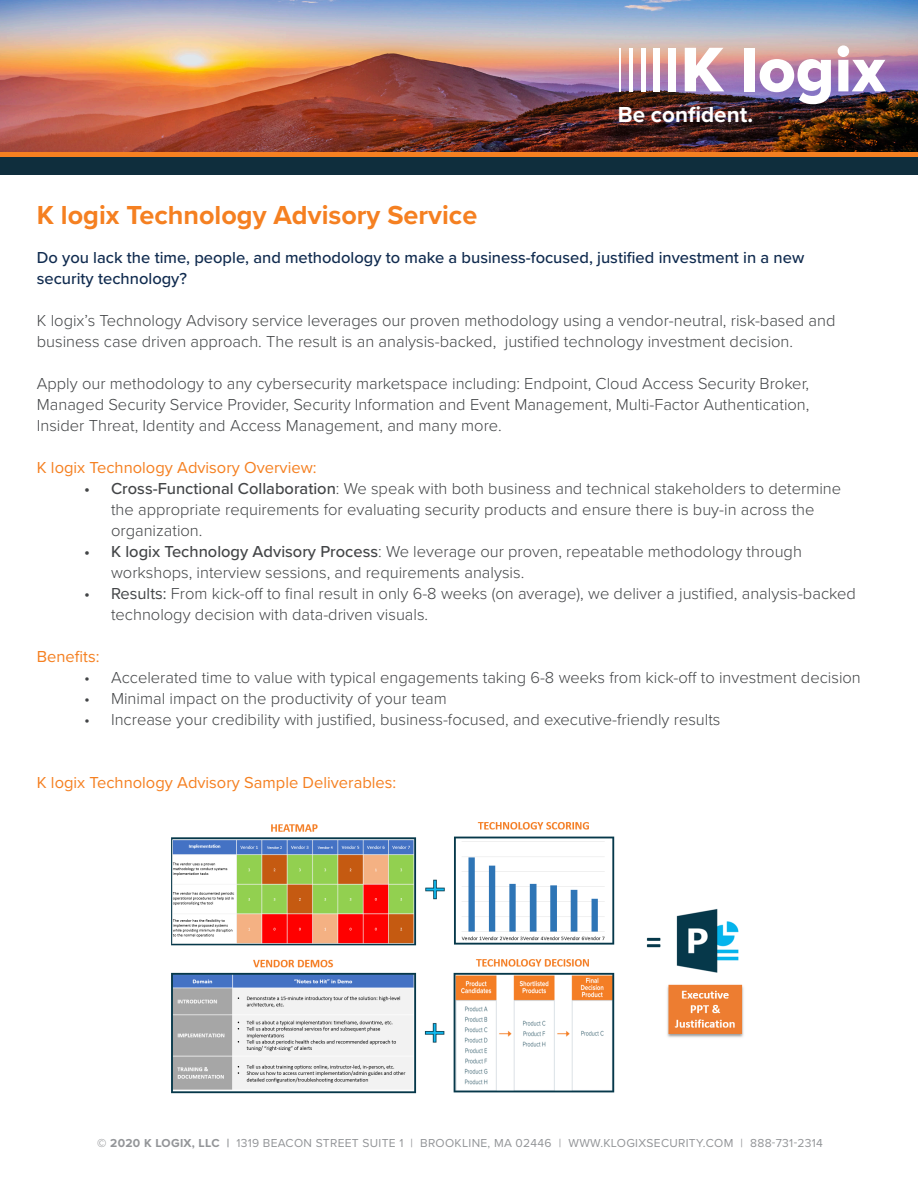
<style>
.page{position:relative;width:918px;height:1188px;background:#fff}
.page>*{position:absolute;margin:0;border:0;box-sizing:border-box;transform-origin:0 0}
.t1{font:700 27px "Proxima Nova";color:#f58021}
.t2{font:700 22.5px "Proxima Nova";color:#fff}
.t3{font:300 16.5px/21px "Proxima Nova";color:#434547}
.t4{font:500 16.5px/21px "Proxima Nova";color:#102b4f}
.t5{font:16.5px "Proxima Nova";color:#f58021}
.t6{font:12px "Proxima Nova";letter-spacing:.025em;color:#939598}
.s1{font-weight:500}
.s2{font-weight:400}
.s3{font-weight:700}
</style>
<div class="page">
<svg style="left:0;top:152px;width:918px;height:6px;background:#ce7225"></svg>
<div style="left:0;top:158px;width:918px;height:17px;background:#0f2e3d"></div>
<img style="left:0;top:0;width:918px;height:152px">
<svg style="left:685px;top:48px;width:39px;height:43px"></svg>
<div style="left:744px;top:48px;width:10px;height:43px;background:#fff"></div>
<svg style="left:760px;top:59px;width:71px;height:45px"></svg>
<svg style="left:838px;top:45px;width:48px;height:46px"></svg>
<div style="left:668px;top:48px;width:8px;height:43px;background:#fff"></div>
<div style="left:654px;top:48px;width:6px;height:43px;background:#fff"></div>
<div style="left:641px;top:48px;width:5px;height:43px;background:#fff"></div>
<hr style="left:629px;top:48px;width:3px;height:43px;background:#fff">
<hr style="left:619px;top:48px;width:1px;height:43px;background:#fff">
<img style="left:171px;top:822px;width:573px;height:272px">
<p class="t2" style="left:618px;top:98px;width:137px">Be confident.</p>
<p class="t1" style="left:37px;top:195px;width:442px">K logix Technology Advisory Service</p>
<p class="t4" style="left:37px;top:246px;width:769px">Do you lack the time, people, and methodology to make a business-focused, justified investment in a new security technology?</p>
<p class="t3" style="left:37px;top:309px;width:800px">K logix’s Technology Advisory service leverages our proven methodology using a vendor-neutral, risk-based and business case driven approach. The result is an analysis-backed, justified technology investment decision.</p>
<p class="t3" style="left:37px;top:372px;width:774px;text-align:justify">Apply our methodology to any cybersecurity marketspace including: Endpoint, Cloud Access Security Broker, Managed Security Service Provider, Security Information and Event Management, Multi-Factor Authentication, Insider Threat, Identity and Access Management, and many more.</p>
<p class="t5" style="left:37px;top:455px;width:281px">K logix Technology Advisory Overview:</p>
<p class="t3" style="left:111px;top:477px;width:732px;text-indent:-27px"><span class="s1">• Cross-Functional Collaboration</span>: We speak with both business and technical stakeholders to determine the appropriate requirements for evaluating security products and ensure there is buy-in across the organization.</p>
<p class="t3" style="left:111px;top:540px;width:692px;text-indent:-27px"><span class="s1">• K logix Technology Advisory Process</span>: We leverage our proven, repeatable methodology through workshops, interview sessions, and requirements analysis.</p>
<p class="t3" style="left:111px;top:582px;width:746px;text-indent:-27px"><span class="s2">• Results:</span> From kick-off to final result in only 6-8 weeks (on average), we deliver a justified, analysis-backed technology decision with data-driven visuals.</p>
<p class="t5" style="left:37px;top:644px;width:64px">Benefits:</p>
<p class="t3" style="left:84px;top:666px;width:778px">• Accelerated time to value with typical engagements taking 6-8 weeks from kick-off to investment decision</p>
<p class="t3" style="left:84px;top:687px;width:364px">• Minimal impact on the productivity of your team</p>
<p class="t3" style="left:84px;top:708px;width:638px">• Increase your credibility with justified, business-focused, and executive-friendly results</p>
<p class="t5" style="left:37px;top:770px;width:361px">K logix Technology Advisory Sample Deliverables:</p>
<p class="t6" style="left:97px;top:1134px;width:727px"><span class="s3">© 2020 K LOGIX, LLC |</span> 1319 BEACON STREET SUITE 1 | BROOKLINE, MA 02446 | WWW.KLOGIXSECURITY.COM | 888-731-2314</p>
</div>
